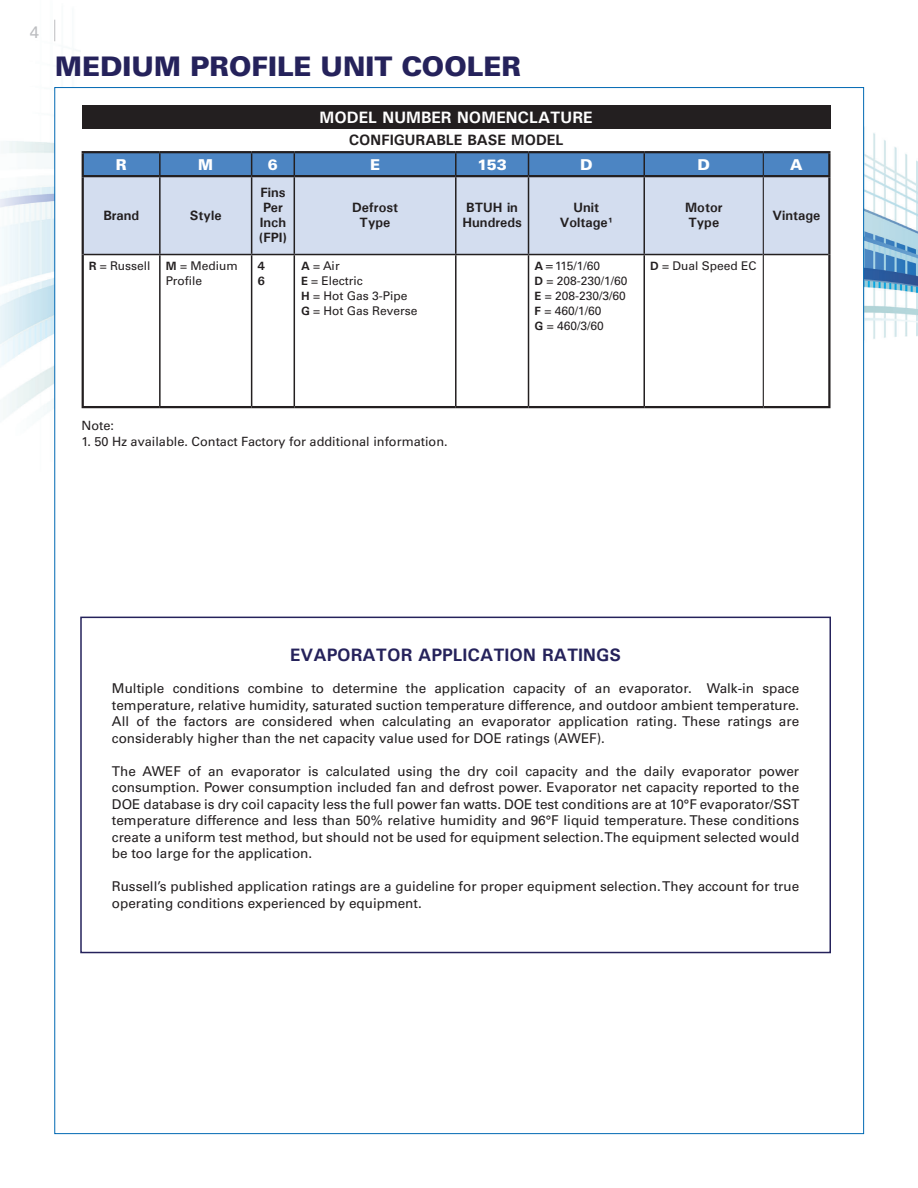
<style>
.page{position:relative;width:918px;height:1188px;background:#fff}
.page>*{position:absolute;margin:0;border:0;box-sizing:border-box;transform-origin:0 0}
.t1{font:900 27px "Univers";color:#25225b}
.t2{font:700 18px "Univers";color:#25225b}
.t3{font:700 16.5px "Univers";color:#fff}
.t4{font:16.5px "Univers";color:#bcbdc0}
.t5{font:700 15px "Univers";color:#231f20}
.t6{font:900 15px "Univers";color:#fff}
.t7{font:13.5px/16.5px "Univers";color:#231f20;text-align:justify}
.t8{font:700 13.5px/15px "Univers";color:#231f20;text-align:center}
.t9{font:12.75px "Univers";color:#231f20}
.t10{font:12px/15px "Univers";color:#231f20}
.t11{font:700 12px/15px "Univers";color:#231f20}
.s1{font-weight:700}
</style>
<div class="page">
<img style="left:864px;top:87px;width:54px;height:447px">
<img style="left:0;top:19px;width:81px;height:397px">
<div style="left:54px;top:87px;width:810px;height:1047px;background:#fff;border:1px solid #0168b3"></div>
<svg style="left:54px;top:20px;width:1px;height:21px"></svg>
<div style="left:82px;top:106px;width:749px;height:23px;background:#231f20"></div>
<div style="left:84px;top:177px;width:744px;height:77px;background:#d3ddef"></div>
<hr style="left:159px;top:177px;width:2px;height:77px;background:#231f20">
<hr style="left:251px;top:177px;width:1px;height:77px;background:#231f20">
<hr style="left:294px;top:177px;width:1px;height:77px;background:#231f20">
<hr style="left:455px;top:177px;width:2px;height:77px;background:#231f20">
<hr style="left:528px;top:177px;width:1px;height:77px;background:#231f20">
<hr style="left:643px;top:177px;width:2px;height:77px;background:#231f20">
<hr style="left:84px;top:254px;width:76px;height:1px;background:#231f20">
<hr style="left:160px;top:254px;width:92px;height:1px;background:#231f20">
<hr style="left:159px;top:255px;width:2px;height:151px;background:#231f20">
<hr style="left:252px;top:254px;width:42px;height:1px;background:#231f20">
<hr style="left:251px;top:255px;width:1px;height:151px;background:#231f20">
<hr style="left:294px;top:254px;width:162px;height:1px;background:#231f20">
<hr style="left:294px;top:255px;width:1px;height:151px;background:#231f20">
<hr style="left:456px;top:254px;width:73px;height:1px;background:#231f20">
<hr style="left:455px;top:255px;width:2px;height:151px;background:#231f20">
<hr style="left:529px;top:254px;width:115px;height:1px;background:#231f20">
<hr style="left:528px;top:255px;width:1px;height:151px;background:#231f20">
<hr style="left:644px;top:254px;width:119px;height:1px;background:#231f20">
<hr style="left:643px;top:255px;width:2px;height:151px;background:#231f20">
<hr style="left:764px;top:254px;width:64px;height:1px;background:#231f20">
<svg style="left:84px;top:153px;width:744px;height:22px;background:#4a81bd"></svg>
<hr style="left:763px;top:177px;width:1px;height:78px;background:#231f20">
<hr style="left:763px;top:255px;width:1px;height:151px;background:#231f20">
<hr style="left:82px;top:177px;width:2px;height:78px;background:#231f20">
<hr style="left:828px;top:177px;width:3px;height:78px;background:#231f20">
<hr style="left:82px;top:255px;width:2px;height:151px;background:#231f20">
<hr style="left:828px;top:255px;width:3px;height:151px;background:#231f20">
<hr style="left:82px;top:406px;width:78px;height:2px;background:#231f20">
<hr style="left:160px;top:406px;width:92px;height:2px;background:#231f20">
<hr style="left:252px;top:406px;width:42px;height:2px;background:#231f20">
<hr style="left:294px;top:406px;width:162px;height:2px;background:#231f20">
<hr style="left:456px;top:406px;width:73px;height:2px;background:#231f20">
<hr style="left:529px;top:406px;width:115px;height:2px;background:#231f20">
<hr style="left:644px;top:406px;width:119px;height:2px;background:#231f20">
<hr style="left:763px;top:406px;width:68px;height:2px;background:#231f20">
<hr style="left:82px;top:151px;width:78px;height:2px;background:#231f20">
<hr style="left:82px;top:153px;width:2px;height:22px;background:#231f20">
<hr style="left:160px;top:151px;width:92px;height:2px;background:#231f20">
<hr style="left:252px;top:151px;width:42px;height:2px;background:#231f20">
<hr style="left:294px;top:151px;width:162px;height:2px;background:#231f20">
<hr style="left:456px;top:151px;width:73px;height:2px;background:#231f20">
<hr style="left:529px;top:151px;width:115px;height:2px;background:#231f20">
<hr style="left:644px;top:151px;width:119px;height:2px;background:#231f20">
<hr style="left:763px;top:151px;width:68px;height:2px;background:#231f20">
<hr style="left:828px;top:153px;width:3px;height:22px;background:#231f20">
<hr style="left:82px;top:175px;width:78px;height:2px;background:#231f20">
<hr style="left:160px;top:175px;width:92px;height:2px;background:#231f20">
<hr style="left:252px;top:175px;width:42px;height:2px;background:#231f20">
<hr style="left:294px;top:175px;width:162px;height:2px;background:#231f20">
<hr style="left:456px;top:175px;width:73px;height:2px;background:#231f20">
<hr style="left:529px;top:175px;width:115px;height:2px;background:#231f20">
<hr style="left:644px;top:175px;width:119px;height:2px;background:#231f20">
<hr style="left:763px;top:175px;width:68px;height:2px;background:#231f20">
<div style="left:80px;top:617px;width:751px;height:336px;border:2px solid #25225b"></div>
<p class="t4" style="left:30px;top:23px;width:11px">4</p>
<h1 class="t1" style="left:55px;top:49px;width:467px">MEDIUM PROFILE UNIT COOLER</h1>
<p class="t3" style="left:320px;top:107px;width:274px">MODEL NUMBER NOMENCLATURE</p>
<p class="t6" style="left:116px;top:155px;width:12px">R</p>
<p class="t6" style="left:198px;top:155px;width:16px">M</p>
<p class="t6" style="left:268px;top:155px;width:12px">6</p>
<p class="t6" style="left:370px;top:155px;width:12px">E</p>
<p class="t6" style="left:477px;top:155px;width:31px">153</p>
<p class="t6" style="left:580px;top:155px;width:14px">D</p>
<p class="t6" style="left:698px;top:155px;width:14px">D</p>
<p class="t6" style="left:790px;top:155px;width:14px">A</p>
<p class="t5" style="left:349px;top:130px;width:216px">CONFIGURABLE BASE MODEL</p>
<p class="t8" style="left:103px;top:208px;width:37px">Brand</p>
<p class="t8" style="left:190px;top:208px;width:33px">Style</p>
<p class="t8" style="left:259px;top:185px;width:30px">Fins<br>Per<br>Inch (FPI)</p>
<p class="t8" style="left:352px;top:200px;width:48px">Defrost<br>Type</p>
<p class="t8" style="left:463px;top:200px;width:61px;text-align:left">BTUH in<br>Hundreds</p>
<p class="t8" style="left:560px;top:200px;width:55px">Unit<br>Voltage¹</p>
<p class="t8" style="left:685px;top:200px;width:39px;text-align:left">Motor<br>Type</p>
<p class="t8" style="left:772px;top:208px;width:49px">Vintage</p>
<p class="t10" style="left:89px;top:258px;width:63px"><span class="s1">R</span> = Russell</p>
<p class="t10" style="left:166px;top:258px;width:73px"><span class="s1">M</span> = Medium<br>Profile</p>
<p class="t11" style="left:258px;top:258px;width:9px">4<br>6</p>
<p class="t10" style="left:301px;top:259px;width:118px"><span class="s1">A</span> = Air<br><span class="s1">E</span> = Electric<br><span class="s1">H</span> = Hot Gas 3-Pipe<br><span class="s1">G</span> = Hot Gas Reverse</p>
<p class="t10" style="left:535px;top:258px;width:95px"><span class="s1">A=</span>115/1/60<br><span class="s1">D</span> = 208-230/1/60<br><span class="s1">E</span> = 208-230/3/60<br><span class="s1">F</span> = 460/1/60<br><span class="s1">G</span> = 460/3/60</p>
<p class="t10" style="left:650px;top:258px;width:108px"><span class="s1">D</span> = Dual Speed EC</p>
<p class="t9" style="left:82px;top:418px;width:34px">Note:</p>
<p class="t9" style="left:82px;top:434px;width:368px">1. 50 Hz available. Contact Factory for additional information.</p>
<h2 class="t2" style="left:290px;top:643px;width:332px">EVAPORATOR APPLICATION RATINGS</h2>
<p class="t7" style="left:112px;top:680px;width:689px">Multiple conditions combine to determine the application capacity of an evaporator. Walk-in space temperature, relative humidity, saturated suction temperature difference, and outdoor ambient temperature.<br>All of the factors are considered when calculating an evaporator application rating. These ratings are considerably higher than the net capacity value used for DOE ratings (AWEF).</p>
<p class="t7" style="left:112px;top:763px;width:689px">The AWEF of an evaporator is calculated using the dry coil capacity and the daily evaporator power consumption. Power consumption included fan and defrost power. Evaporator net capacity reported to the DOE database is dry coil capacity less the full power fan watts. DOE test conditions are at 10°F evaporator/SST temperature difference and less than 50% relative humidity and 96°F liquid temperature. These conditions create a uniform test method, but should not be used for equipment selection. The equipment selected would be too large for the application.</p>
<p class="t7" style="left:112px;top:878px;width:689px">Russell’s published application ratings are a guideline for proper equipment selection. They account for true operating conditions experienced by equipment.</p>
</div>
